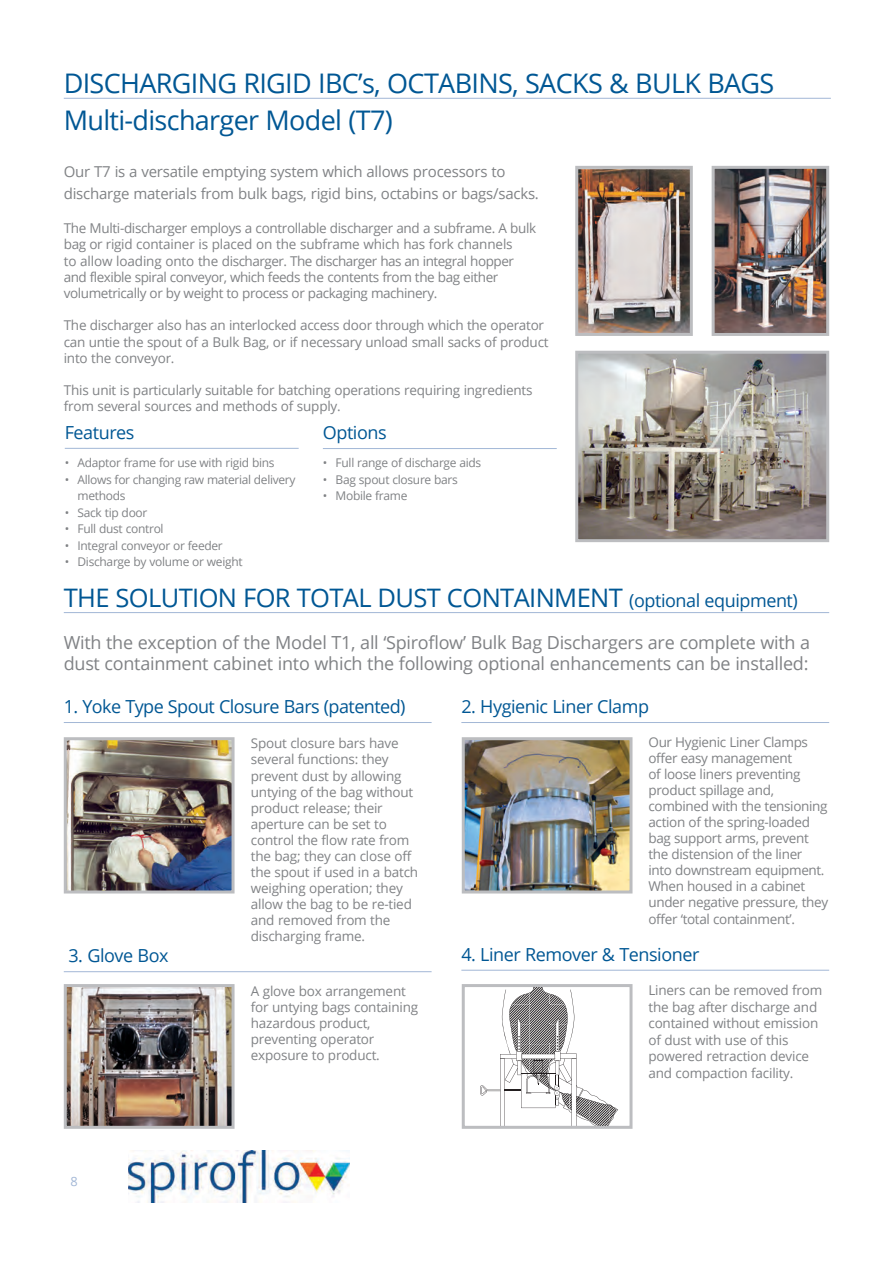
<style>
.page{position:relative;width:893px;height:1263px;background:#fff}
.page>*{position:absolute;margin:0;border:0;box-sizing:border-box;transform-origin:0 0}
.t1{font:27px/37.5px "Open Sans";letter-spacing:-.025em;color:#005794}
.t2{font:25.5px "Open Sans";letter-spacing:-.025em;color:#005794}
.t3{font:18px/21.6px "Open Sans";letter-spacing:-.015em;color:#808285}
.t4{font:18px "Open Sans";letter-spacing:-.025em;color:#005794}
.t5{font:15px/21.6px "Open Sans";letter-spacing:-.015em;color:#808285}
.t6{font:13.5px/16px "Open Sans";letter-spacing:-.015em;color:#808285}
.t7{font:12.75px "Open Sans";color:#a2b7d6}
.t8{font:12px/16.5px "Open Sans";letter-spacing:-.025em;color:#808285}
.s1{font-size:18px}
</style>
<div class="page">
<hr style="left:64px;top:612px;width:765px;height:1px;background:#a2b7d6">
<hr style="left:64px;top:98px;width:767px;height:1px;background:#a2b7d6">
<hr style="left:323px;top:448px;width:234px;height:1px;background:#a2b7d6">
<hr style="left:65px;top:448px;width:234px;height:1px;background:#a2b7d6">
<img style="left:579px;top:355px;width:246px;height:183px">
<div style="left:575px;top:351px;width:254px;height:191px;border:3px solid #bcbdc0"></div>
<img style="left:579px;top:170px;width:110px;height:162px">
<div style="left:575px;top:166px;width:118px;height:170px;border:3px solid #bcbdc0"></div>
<img style="left:716px;top:170px;width:109px;height:162px">
<div style="left:712px;top:166px;width:117px;height:170px;border:3px solid #bcbdc0"></div>
<hr style="left:64px;top:722px;width:368px;height:1px;background:#a2b7d6">
<hr style="left:64px;top:971px;width:368px;height:1px;background:#a2b7d6">
<hr style="left:461px;top:722px;width:368px;height:1px;background:#a2b7d6">
<hr style="left:461px;top:970px;width:368px;height:1px;background:#a2b7d6">
<img style="left:68px;top:741px;width:163px;height:148px">
<div style="left:64px;top:737px;width:171px;height:156px;border:3px solid #bcbdc0"></div>
<img style="left:68px;top:988px;width:163px;height:137px">
<div style="left:64px;top:984px;width:171px;height:145px;border:3px solid #bcbdc0"></div>
<img style="left:466px;top:741px;width:162px;height:148px">
<div style="left:462px;top:737px;width:170px;height:156px;border:3px solid #bcbdc0"></div>
<svg style="left:480px;top:988px;width:138px;height:137px"></svg>
<div style="left:462px;top:984px;width:170px;height:145px;border:3px solid #bcbdc0"></div>
<img style="left:128px;top:1150px;width:222px;height:52px">
<h1 class="t1" style="left:64px;top:64px;width:712px">DISCHARGING RIGID IBC’s, OCTABINS, SACKS &amp; BULK BAGS<br>Multi-discharger Model (T7)</h1>
<p class="t5" style="left:64px;top:161px;width:477px">Our T7 is a versatile emptying system which allows processors to discharge materials from bulk bags, rigid bins, octabins or bags/sacks.</p>
<p class="t6" style="left:64px;top:220px;width:474px">The Multi-discharger employs a controllable discharger and a subframe. A bulk bag or rigid container is placed on the subframe which has fork channels<br>to allow loading onto the discharger. The discharger has an integral hopper and flexible spiral conveyor, which feeds the contents from the bag either volumetrically or by weight to process or packaging machinery.</p>
<p class="t6" style="left:64px;top:317px;width:486px">The discharger also has an interlocked access door through which the operator can untie the spout of a Bulk Bag, or if necessary unload small sacks of product into the conveyor.</p>
<p class="t6" style="left:64px;top:382px;width:470px">This unit is particularly suitable for batching operations requiring ingredients from several sources and methods of supply.</p>
<h3 class="t4" style="left:65px;top:420px;width:71px">Features</h3>
<p class="t8" style="left:65px;top:454px;width:211px">• Adaptor frame for use with rigid bins</p>
<p class="t8" style="left:78px;top:471px;width:219px;text-indent:-13px">• Allows for changing raw material delivery methods</p>
<p class="t8" style="left:65px;top:504px;width:84px">• Sack tip door</p>
<p class="t8" style="left:65px;top:520px;width:100px">• Full dust control</p>
<p class="t8" style="left:65px;top:537px;width:160px">• Integral conveyor or feeder</p>
<p class="t8" style="left:65px;top:553px;width:179px">• Discharge by volume or weight</p>
<h3 class="t4" style="left:323px;top:420px;width:65px">Options</h3>
<p class="t8" style="left:323px;top:454px;width:160px">• Full range of discharge aids</p>
<p class="t8" style="left:323px;top:471px;width:137px">• Bag spout closure bars</p>
<p class="t8" style="left:323px;top:487px;width:86px">• Mobile frame</p>
<h2 class="t2" style="left:64px;top:580px;width:736px">THE SOLUTION FOR TOTAL DUST CONTAINMENT <span class="s1">(optional equipment)</span></h2>
<h3 class="t3" style="left:64px;top:631px;width:748px">With the exception of the Model T1, all ‘Spiroflow’ Bulk Bag Dischargers are complete with a dust containment cabinet into which the following optional enhancements can be installed:</h3>
<h3 class="t4" style="left:64px;top:694px;width:343px">1. Yoke Type Spout Closure Bars (patented)</h3>
<p class="t6" style="left:251px;top:735px;width:169px">Spout closure bars have several functions: they prevent dust by allowing untying of the bag without product release; their aperture can be set to control the flow rate from the bag; they can close off the spout if used in a batch weighing operation; they allow the bag to be re-tied and removed from the discharging frame.</p>
<h3 class="t4" style="left:68px;top:943px;width:102px">3. Glove Box</h3>
<p class="t6" style="left:251px;top:983px;width:169px">A glove box arrangement for untying bags containing hazardous product, preventing operator exposure to product.</p>
<p class="t7" style="left:71px;top:1172px;width:9px">8</p>
<h3 class="t4" style="left:461px;top:694px;width:189px">2. Hygienic Liner Clamp</h3>
<p class="t6" style="left:648px;top:734px;width:181px">Our Hygienic Liner Clamps offer easy management<br>of loose liners preventing product spillage and, combined with the tensioning action of the spring-loaded bag support arms, prevent the distension of the liner into downstream equipment.<br>When housed in a cabinet under negative pressure, they offer ‘total containment’.</p>
<h3 class="t4" style="left:461px;top:942px;width:239px">4. Liner Remover &amp; Tensioner</h3>
<p class="t6" style="left:648px;top:981px;width:175px;line-height:16.5px">Liners can be removed from the bag after discharge and contained without emission of dust with use of this powered retraction device and compaction facility.</p>
</div>
